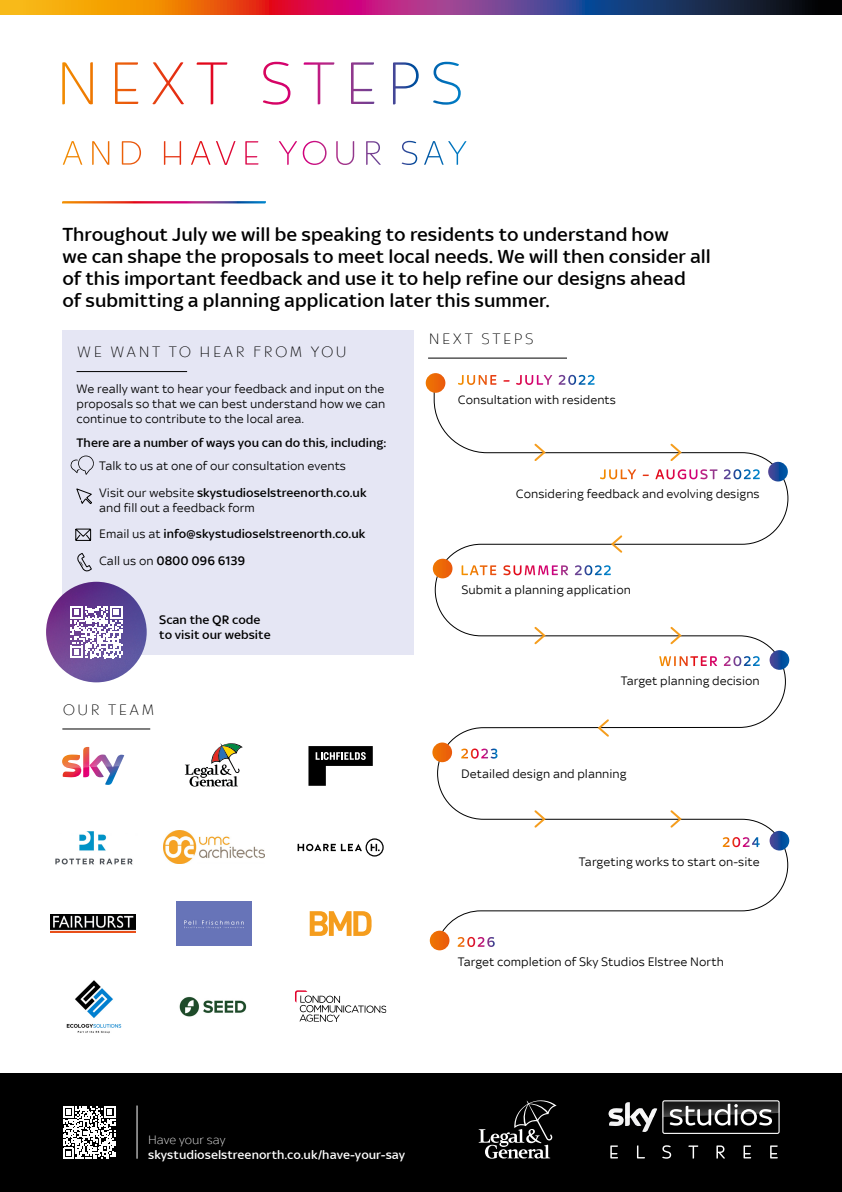
<style>
.page{position:relative;width:842px;height:1192px;background:#fff}
.page>*{position:absolute;margin:0;border:0;box-sizing:border-box;transform-origin:0 0}
.t1{font:500 20px/22px "Sky Text";color:#000}
.t2{font:300 16px "Sky Elstree";letter-spacing:.08em;color:#000}
.t3{font:13px/15px "Sky Text";color:#000;text-align:justify}
.t4{font:500 13px/26.4px "Sky Text";color:#000}
.t5{font:500 13px "Sky Text";color:#fff}
.t6{font:300 13px "Sky Text";color:#fff}
.s1{font-weight:500}
.s2{font-weight:400}
</style>
<div class="page">
<div style="left:0;top:1073px;width:842px;height:119px;background:#000"></div>
<svg style="left:610px;top:1145px;width:8px;height:13px"></svg>
<svg style="left:637px;top:1145px;width:8px;height:13px"></svg>
<svg style="left:662px;top:1145px;width:9px;height:14px"></svg>
<svg style="left:688px;top:1145px;width:10px;height:14px"></svg>
<svg style="left:716px;top:1145px;width:9px;height:14px"></svg>
<svg style="left:743px;top:1145px;width:8px;height:13px"></svg>
<svg style="left:770px;top:1145px;width:8px;height:13px"></svg>
<svg style="left:609px;top:1100px;width:171px;height:34px"></svg>
<hr style="left:137px;top:1106px;width:1px;height:53px;background:#fff">
<svg style="left:479px;top:1100px;width:78px;height:59px"></svg>
<svg style="left:0;top:0;width:842px;height:14px;background:#8d4848"></svg>
<svg style="left:63px;top:1106px;width:52px;height:53px"></svg>
<svg style="left:434px;top:387px;width:354px;height:552px"></svg>
<svg style="left:62px;top:62px;width:399px;height:43px"></svg>
<svg style="left:63px;top:141px;width:402px;height:24px"></svg>
<div style="left:62px;top:330px;width:352px;height:325px;background:#e5e6f4"></div>
<hr style="left:77px;top:371px;width:110px;height:1px;background:#000">
<hr style="left:428px;top:358px;width:139px;height:1px;background:#000">
<hr style="left:62px;top:729px;width:88px;height:1px;background:#000">
<img style="left:46px;top:582px;width:101px;height:100px;border-radius:50px">
<svg style="left:70px;top:606px;width:53px;height:52px;background:#bfb1d2"></svg>
<svg style="left:559px;top:375px;width:36px;height:10px"></svg>
<svg style="left:724px;top:469px;width:36px;height:10px"></svg>
<svg style="left:575px;top:565px;width:36px;height:10px"></svg>
<svg style="left:461px;top:749px;width:36px;height:10px"></svg>
<svg style="left:724px;top:656px;width:36px;height:10px"></svg>
<svg style="left:723px;top:837px;width:37px;height:10px"></svg>
<svg style="left:458px;top:937px;width:37px;height:10px"></svg>
<svg style="left:426px;top:373px;width:19px;height:20px"></svg>
<svg style="left:533px;top:442px;width:14px;height:21px"></svg>
<svg style="left:533px;top:625px;width:14px;height:21px"></svg>
<svg style="left:533px;top:808px;width:14px;height:21px"></svg>
<svg style="left:609px;top:534px;width:15px;height:21px"></svg>
<svg style="left:596px;top:717px;width:15px;height:22px"></svg>
<svg style="left:669px;top:442px;width:14px;height:21px"></svg>
<svg style="left:669px;top:625px;width:14px;height:21px"></svg>
<svg style="left:669px;top:808px;width:14px;height:21px"></svg>
<img style="left:55px;top:831px;width:78px;height:34px">
<img style="left:163px;top:831px;width:101px;height:33px">
<img style="left:66px;top:980px;width:55px;height:53px">
<img style="left:179px;top:997px;width:68px;height:20px">
<div style="left:176px;top:901px;width:75px;height:45px;background:#6774b8"></div>
<svg style="left:295px;top:990px;width:91px;height:32px"></svg>
<svg style="left:62px;top:201px;width:204px;height:2px"></svg>
<svg style="left:433px;top:559px;width:19px;height:19px"></svg>
<svg style="left:432px;top:743px;width:20px;height:19px"></svg>
<svg style="left:430px;top:931px;width:19px;height:19px"></svg>
<svg style="left:770px;top:831px;width:19px;height:20px"></svg>
<svg style="left:770px;top:650px;width:19px;height:20px"></svg>
<svg style="left:768px;top:462px;width:20px;height:20px"></svg>
<svg style="left:70px;top:456px;width:24px;height:19px"></svg>
<svg style="left:76px;top:488px;width:16px;height:16px"></svg>
<svg style="left:75px;top:528px;width:16px;height:13px"></svg>
<svg style="left:77px;top:553px;width:15px;height:19px"></svg>
<svg style="left:298px;top:838px;width:86px;height:19px"></svg>
<img style="left:51px;top:914px;width:85px;height:19px">
<svg style="left:310px;top:911px;width:62px;height:25px"></svg>
<svg style="left:62px;top:747px;width:62px;height:38px"></svg>
<svg style="left:185px;top:743px;width:58px;height:44px"></svg>
<svg style="left:308px;top:746px;width:65px;height:40px"></svg>
<p class="t1" style="left:62px;top:224px;width:650px">Throughout July we will be speaking to residents to understand how<br>we can shape the proposals to meet local needs. We will then consider all of this important feedback and use it to help refine our designs ahead<br>of submitting a planning application later this summer.</p>
<p class="t2" style="left:77px;top:343px;width:272px">WE WANT TO HEAR FROM YOU</p>
<p class="t3" style="left:77px;top:383px;width:310px">We really want to hear your feedback and input on the proposals so that we can best understand how we can continue to contribute to the local area.</p>
<p class="t4" style="left:77px;top:430px;width:311px">There are a number of ways you can do this, including:</p>
<p class="t3" style="left:99px;top:454px;width:269px;line-height:26.4px">Talk to us at one of our consultation events<br>Visit our website <span class="s1">skystudioselstreenorth.co.uk</span></p>
<p class="t4" style="left:99px;top:495px;width:268px"><span class="s2">and fill out a feedback form<br>Email us at</span> info@skystudioselstreenorth.co.uk<br><span class="s2">Call us on</span> 0800 096 6139</p>
<p class="t2" style="left:428px;top:330px;width:108px">NEXT STEPS</p>
<p class="t3" style="left:458px;top:393px;width:160px">Consultation with residents</p>
<p class="t3" style="left:516px;top:487px;width:245px">Considering feedback and evolving designs</p>
<p class="t4" style="left:159px;top:613px;width:113px;line-height:15px">Scan the QR code to visit our website</p>
<p class="t2" style="left:62px;top:701px;width:94px">OUR TEAM</p>
<p class="t3" style="left:462px;top:583px;width:171px">Submit a planning application</p>
<p class="t3" style="left:621px;top:674px;width:141px">Target planning decision</p>
<p class="t3" style="left:461px;top:767px;width:167px">Detailed design and planning</p>
<p class="t3" style="left:579px;top:855px;width:182px">Targeting works to start on-site</p>
<p class="t3" style="left:458px;top:955px;width:268px">Target completion of Sky Studios Elstree North</p>
<p class="t6" style="left:148px;top:1132px;width:79px">Have your say</p>
<p class="t5" style="left:148px;top:1147px;width:259px">skystudioselstreenorth.co.uk/have-your-say</p>
</div>
